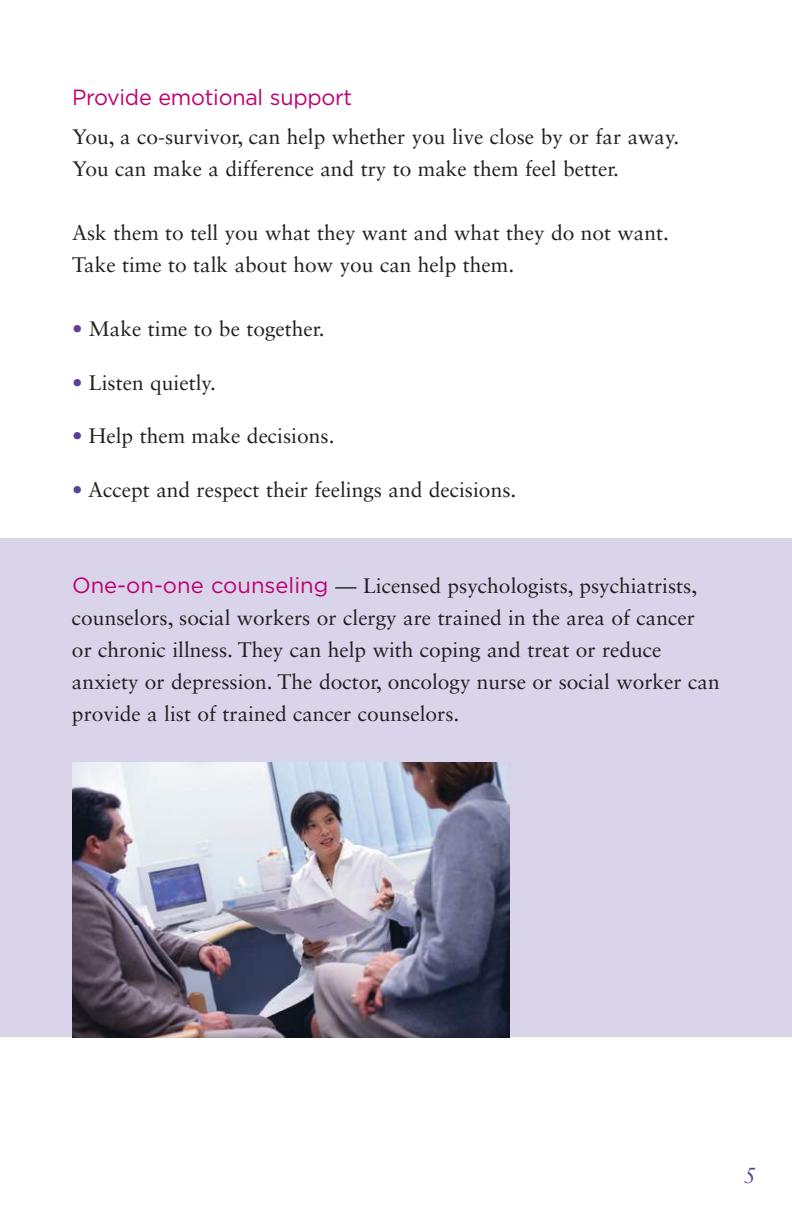
<style>
.page{position:relative;width:792px;height:1224px;background:#fff}
.page>*{position:absolute;margin:0;border:0;box-sizing:border-box;transform-origin:0 0}
.t1{font:22px "Gotham";letter-spacing:-.01em;color:#bd0071}
.t2{font:italic 22px "Sabon LT Std";color:#593f98}
.t3{font:21px/32px "Sabon LT Std";color:#221f1f}
.s1{color:#593f98}
.s2{font-family:"Gotham";font-size:22px;color:#bd0071}
</style>
<div class="page">
<div style="left:0;top:539px;width:792px;height:498px;background:#d9d4e9"></div>
<img style="left:72px;top:762px;width:438px;height:275px">
<p class="t1" style="left:72px;top:89px;width:282px">Provide emotional support</p>
<p class="t3" style="left:72px;top:122px;width:609px">You, a co-survivor, can help whether you live close by or far away.<br>You can make a difference and try to make them feel better.</p>
<p class="t3" style="left:72px;top:218px;width:598px">Ask them to tell you what they want and what they do not want.<br>Take time to talk about how you can help them.</p>
<p class="t3" style="left:72px;top:314px;width:254px"><span class="s1">•</span> Make time to be together.</p>
<p class="t3" style="left:72px;top:368px;width:145px"><span class="s1">•</span> Listen quietly.</p>
<p class="t3" style="left:72px;top:422px;width:264px"><span class="s1">•</span> Help them make decisions.</p>
<p class="t3" style="left:72px;top:475px;width:446px"><span class="s1">•</span> Accept and respect their feelings and decisions.</p>
<p class="t3" style="left:72px;top:571px;width:649px"><span class="s2">One-on-one counseling</span> — Licensed psychologists, psychiatrists, counselors, social workers or clergy are trained in the area of cancer or chronic illness. They can help with coping and treat or reduce anxiety or depression. The doctor, oncology nurse or social worker can provide a list of trained cancer counselors.</p>
<p class="t2" style="left:744px;top:1166px;width:14px">5</p>
</div>
